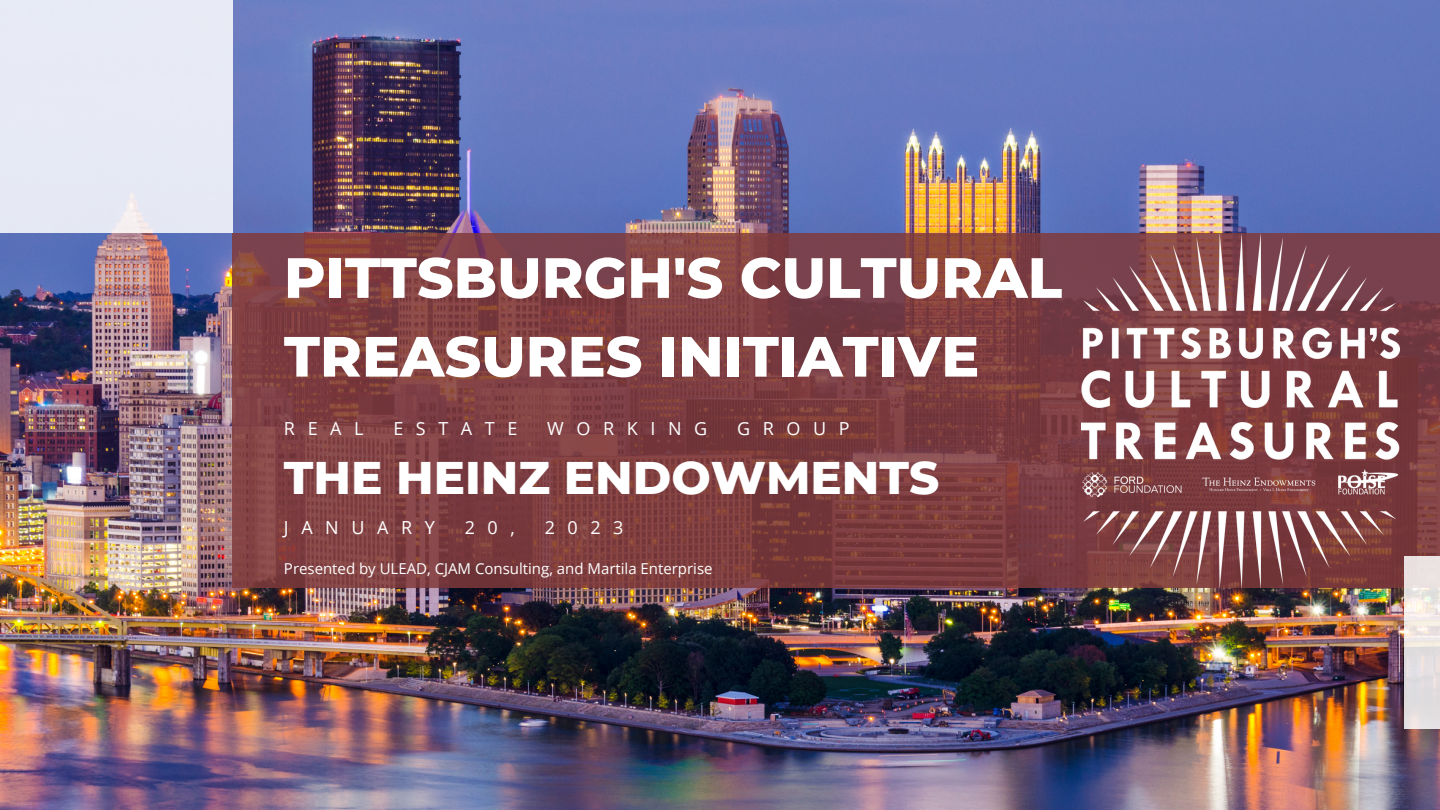
<style>
.page{position:relative;width:1440px;height:810px;background:#fff}
.page>*{position:absolute;margin:0;border:0;box-sizing:border-box;transform-origin:0 0}
.t1{font:800 56.7px/78.8px "Montserrat";color:#fff}
.t2{font:800 46.7px "Montserrat";color:#fff}
.t3{font:18px "Open Sans";letter-spacing:.7em;color:#fff}
.t4{font:15px "Open Sans";color:#fff}
</style>
<div class="page">
<img style="left:0;top:0;width:1440px;height:810px">
<div style="left:0;top:0;width:233px;height:233px;background:#e7eaf5"></div>
<svg style="left:233px;top:233px;width:1207px;height:355px;background:#7d3e41"></svg>
<svg style="left:1404px;top:556px;width:36px;height:173px;background:#e8e2e1"></svg>
<img style="left:1082px;top:233px;width:318px;height:356px">
<h1 class="t1" style="left:284px;top:238px;width:780px">PITTSBURGH'S CULTURAL<br>TREASURES INITIATIVE</h1>
<p class="t3" style="left:284px;top:416px;width:81px">REAL</p>
<p class="t3" style="left:393px;top:416px;width:126px">ESTATE</p>
<p class="t3" style="left:547px;top:416px;width:161px">WORKING</p>
<p class="t3" style="left:737px;top:416px;width:114px">GROUP</p>
<h2 class="t2" style="left:284px;top:449px;width:657px">THE HEINZ ENDOWMENTS</h2>
<p class="t3" style="left:284px;top:515px;width:152px">JANUARY</p>
<p class="t3" style="left:465px;top:515px;width:52px">20,</p>
<p class="t3" style="left:545px;top:515px;width:80px">2023</p>
<p class="t4" style="left:284px;top:558px;width:430px">Presented by ULEAD, CJAM Consulting, and Martila Enterprise</p>
</div>
